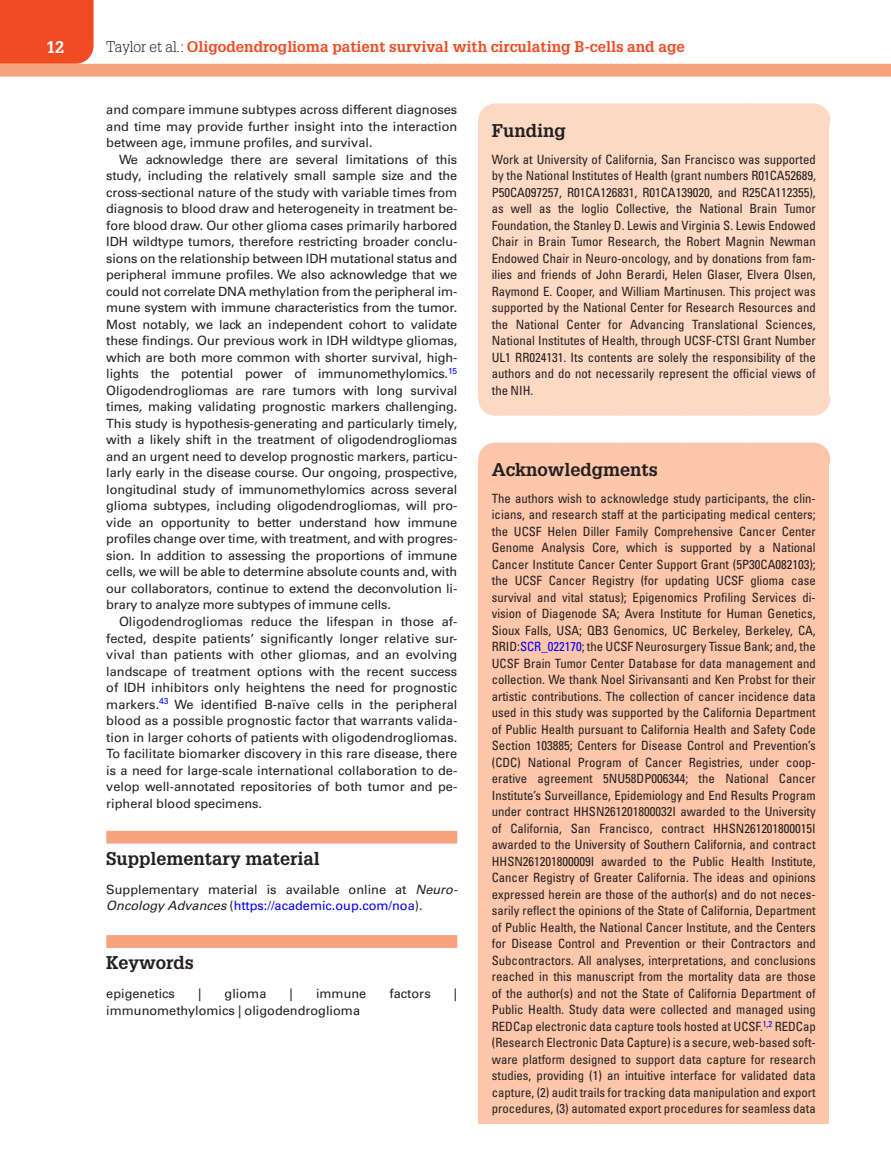
<style>
.page{position:relative;width:891px;height:1175px;background:#fff}
.page>*{position:absolute;margin:0;border:0;box-sizing:border-box;transform-origin:0 0}
.Supp_Head{font:700 18px "Glypha LT Std";color:#231f20}
.EM_Ack_Head{font:700 18px "Glypha LT Std";color:#231f20}
.EM_Head{font:700 18px "Glypha LT Std";color:#231f20}
.t1{font:700 16.5px "Glypha LT Std";color:#fff}
.t2{font:700 15px "Glypha LT Std";color:#f04b22}
.TextInd{font:12.75px/16.5px "Univers LT Std";color:#231f20;text-align:justify}
.EM_Ack_Text{font:condensed 12.75px/16.5px "Univers LT Std";color:#231f20;text-align:justify}
.EM_Text{font:condensed 12.75px/16.5px "Univers LT Std";color:#231f20;text-align:justify}
.Supp_Text{font:12.75px/16.5px "Univers LT Std";color:#231f20}
.Text{font:12.75px "Univers LT Std";color:#231f20}
.s1{font-weight:300;color:#231f20}
.s2{font-style:italic}
.s3{color:#00f}
</style>
<div class="page">
<div style="left:0;top:0;width:94px;height:64px;background:#f04b22"></div>
<div style="left:0;top:64px;width:891px;height:12px;background:#f7a37d"></div>
<div style="left:106px;top:830px;width:351px;height:13px;background:#f7a37d"></div>
<div style="left:106px;top:935px;width:351px;height:12px;background:#f7a37d"></div>
<div style="left:478px;top:121px;width:351px;height:33px;background:#fdd8c3"></div>
<div style="left:495px;top:104px;width:318px;height:32px;background:#fdd8c3"></div>
<hr style="left:813px;top:104px;width:1px;height:32px;background:#fdd8c3">
<div style="left:478px;top:151px;width:351px;height:247px;background:#fdd8c3"></div>
<div style="left:495px;top:382px;width:318px;height:34px;background:#fdd8c3"></div>
<svg style="left:561px;top:415px;width:220px;height:1px"></svg>
<hr style="left:813px;top:382px;width:1px;height:34px;background:#fdd8c3">
<div style="left:478px;top:460px;width:351px;height:31px;background:#fbc6aa"></div>
<div style="left:495px;top:442px;width:318px;height:34px;background:#fbc6aa"></div>
<svg style="left:558px;top:442px;width:223px;height:1px"></svg>
<hr style="left:813px;top:442px;width:1px;height:34px;background:#fbc6aa">
<div style="left:478px;top:489px;width:351px;height:634px;background:#fbc6aa"></div>
<p class="t1" style="left:46px;top:37px;width:20px">12</p>
<p class="t2" style="left:106px;top:37px;width:580px"><span class="s1">Taylor et al.:</span> Oligodendroglioma patient survival with circulating B-cells and age</p>
<p class="TextInd" style="left:106px;top:102px;width:353px">and compare immune subtypes across different diagnoses and time may provide further insight into the interaction between age, immune profiles, and survival.</p>
<p class="TextInd" style="left:106px;top:151px;width:353px;text-indent:13px">We acknowledge there are several limitations of this study, including the relatively small sample size and the cross-sectional nature of the study with variable times from diagnosis to blood draw and heterogeneity in treatment be&shy;fore blood draw. Our other glioma cases primarily harbored IDH wildtype tumors, therefore restricting broader conclu&shy;sions on the relationship between IDH mutational status and peripheral immune profiles. We also acknowledge that we could not correlate DNA methylation from the peripheral im&shy;mune system with immune characteristics from the tumor.<br>Most notably, we lack an independent cohort to validate these findings. Our previous work in IDH wildtype gliomas, which are both more common with shorter survival, high&shy;lights the potential power of immunomethylomics.<sup>15<br></sup>Oligodendrogliomas are rare tumors with long survival times, making validating prognostic markers challenging.<br>This study is hypothesis-generating and particularly timely, with a likely shift in the treatment of oligodendrogliomas and an urgent need to develop prognostic markers, particu&shy;larly early in the disease course. Our ongoing, prospective, longitudinal study of immunomethylomics across several glioma subtypes, including oligodendrogliomas, will pro&shy;vide an opportunity to better understand how immune profiles change over time, with treatment, and with progres&shy;sion. In addition to assessing the proportions of immune cells, we will be able to determine absolute counts and, with our collaborators, continue to extend the deconvolution li&shy;brary to analyze more subtypes of immune cells.</p>
<p class="TextInd" style="left:106px;top:613px;width:353px;text-indent:13px">Oligodendrogliomas reduce the lifespan in those af&shy;fected, despite patients’ significantly longer relative sur&shy;vival than patients with other gliomas, and an evolving landscape of treatment options with the recent success of IDH inhibitors only heightens the need for prognostic markers.<sup>43</sup> We identified B-naïve cells in the peripheral blood as a possible prognostic factor that warrants valida&shy;tion in larger cohorts of patients with oligodendrogliomas.<br>To facilitate biomarker discovery in this rare disease, there is a need for large-scale international collaboration to de&shy;velop well-annotated repositories of both tumor and pe&shy;ripheral blood specimens.</p>
<p class="Supp_Head" style="left:106px;top:847px;width:215px">Supplementary material</p>
<p class="Supp_Text" style="left:106px;top:881px;width:353px">Supplementary material is available online at <span class="s2">Neuro-<br>Oncology Advances</span> (<span class="s3">https://academic.oup.com/noa</span>).</p>
<h2 class="Supp_Head" style="left:106px;top:951px;width:89px">Keywords</h2>
<p class="Text" style="left:106px;top:986px;width:70px">epigenetics</p>
<p class="Text" style="left:198px;top:986px;width:5px">|</p>
<p class="Text" style="left:225px;top:986px;width:43px">glioma</p>
<p class="Text" style="left:290px;top:986px;width:5px">|</p>
<p class="Text" style="left:316px;top:986px;width:52px">immune</p>
<p class="Text" style="left:390px;top:986px;width:43px">factors</p>
<p class="Text" style="left:454px;top:986px;width:5px">|</p>
<p class="Text" style="left:106px;top:1002px;width:255px">immunomethylomics | oligodendroglioma</p>
<p class="EM_Head" style="left:492px;top:119px;width:76px">Funding</p>
<p class="EM_Text" style="left:492px;top:151px;width:326px">Work at University of California, San Francisco was supported by the National Institutes of Health (grant numbers R01CA52689, P50CA097257, R01CA126831, R01CA139020, and R25CA112355), as well as the loglio Collective, the National Brain Tumor Foundation, the Stanley D. Lewis and Virginia S. Lewis Endowed Chair in Brain Tumor Research, the Robert Magnin Newman Endowed Chair in Neuro-oncology, and by donations from fam&shy;ilies and friends of John Berardi, Helen Glaser, Elvera Olsen, Raymond E. Cooper, and William Martinusen. This project was supported by the National Center for Research Resources and the National Center for Advancing Translational Sciences, National Institutes of Health, through UCSF-CTSI Grant Number UL1 RR024131. Its contents are solely the responsibility of the authors and do not necessarily represent the official views of the NIH.</p>
<p class="EM_Ack_Head" style="left:492px;top:458px;width:168px">Acknowledgments</p>
<p class="EM_Ack_Text" style="left:492px;top:490px;width:326px">The authors wish to acknowledge study participants, the clin&shy;icians, and research staff at the participating medical centers; the UCSF Helen Diller Family Comprehensive Cancer Center Genome Analysis Core, which is supported by a National Cancer Institute Cancer Center Support Grant (5P30CA082103); the UCSF Cancer Registry (for updating UCSF glioma case survival and vital status); Epigenomics Profiling Services di&shy;vision of Diagenode SA; Avera Institute for Human Genetics, Sioux Falls, USA; QB3 Genomics, UC Berkeley, Berkeley, CA, RRID:<span class="s3">SCR_022170</span>; the UCSF Neurosurgery Tissue Bank; and, the UCSF Brain Tumor Center Database for data management and collection. We thank Noel Sirivansanti and Ken Probst for their artistic contributions. The collection of cancer incidence data used in this study was supported by the California Department of Public Health pursuant to California Health and Safety Code Section 103885; Centers for Disease Control and Prevention’s (CDC) National Program of Cancer Registries, under coop&shy;erative agreement 5NU58DP006344; the National Cancer Institute’s Surveillance, Epidemiology and End Results Program under contract HHSN261201800032I awarded to the University of California, San Francisco, contract HHSN261201800015I awarded to the University of Southern California, and contract HHSN261201800009I awarded to the Public Health Institute, Cancer Registry of Greater California. The ideas and opinions expressed herein are those of the author(s) and do not neces&shy;sarily reflect the opinions of the State of California, Department of Public Health, the National Cancer Institute, and the Centers for Disease Control and Prevention or their Contractors and Subcontractors. All analyses, interpretations, and conclusions reached in this manuscript from the mortality data are those of the author(s) and not the State of California Department of Public Health. Study data were collected and managed using REDCap electronic data capture tools hosted at UCSF.<sup>1</sup><sup>,</sup><sup>2</sup> REDCap (Research Electronic Data Capture) is a secure, web-based soft&shy;ware platform designed to support data capture for research studies, providing (1) an intuitive interface for validated data capture, (2) audit trails for tracking data manipulation and export procedures, (3) automated export procedures for seamless data</p>
</div>
